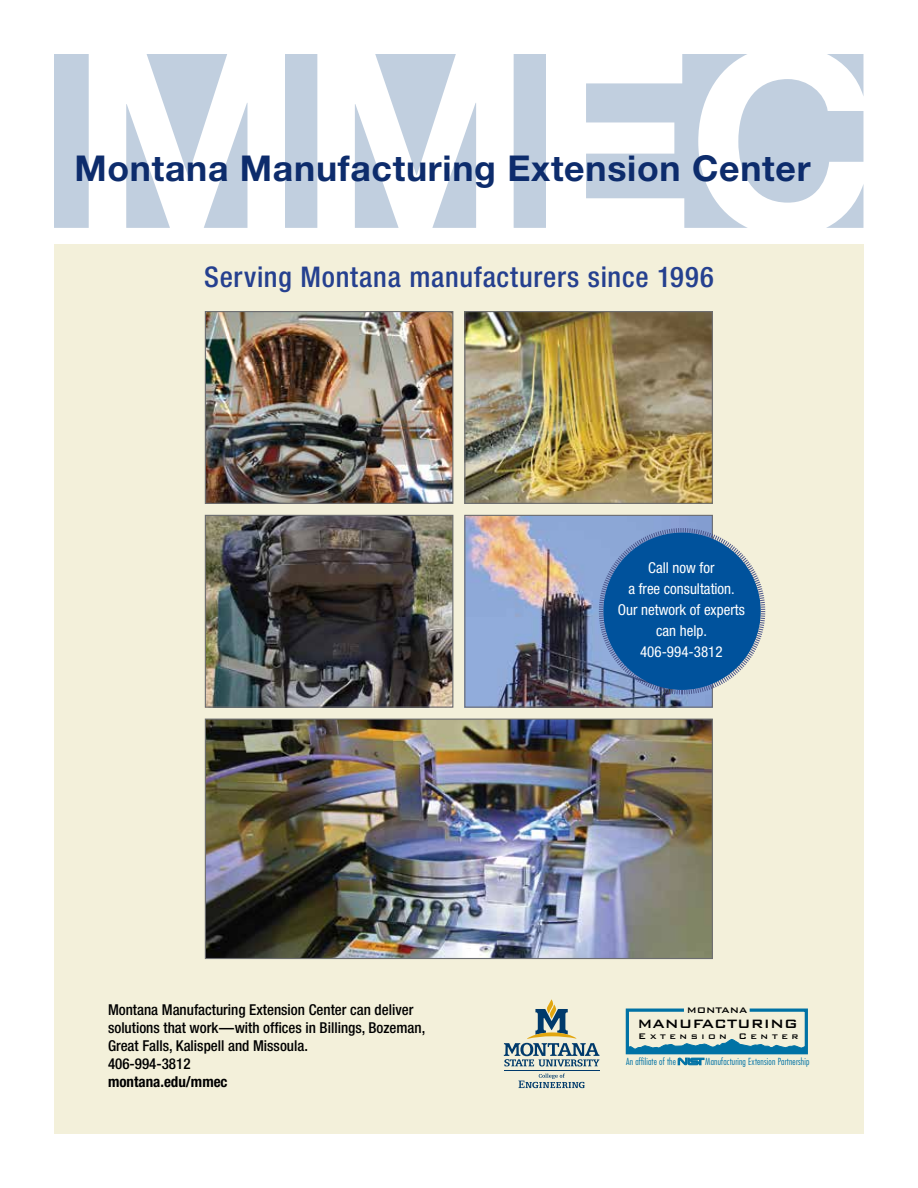
<style>
.page{position:relative;width:918px;height:1188px;background:#fff}
.page>*{position:absolute;margin:0;border:0;box-sizing:border-box;transform-origin:0 0}
.t1{font:700 35.7px "Helvetica Neue LT Std";letter-spacing:.02em;color:#0d2c6c}
.t2{font:500 condensed 28.5px "Helvetica Neue LT Std";letter-spacing:.025em;color:#25408f}
.t3{font:500 16.2px "Bank Gothic BT";color:#000}
.t4{font:500 condensed 15px/18px "Helvetica Neue LT Std";color:#000}
.t5{font:condensed 15px/21px "Helvetica Neue LT Std";color:#fff;text-align:center}
.t6{font:700 condensed 15px "Helvetica Neue LT Std";color:#000}
.t7{font:500 10.8px "Bank Gothic BT";letter-spacing:.325em;color:#000}
.t8{font:500 10.8px "Bank Gothic BT";color:#000}
.t9{font:300 condensed 9.45px "Futura";letter-spacing:.015em;color:#007ac2}
</style>
<div class="page">
<div style="left:54px;top:244px;width:810px;height:890px;background:#f3f0da"></div>
<div style="left:626px;top:1009px;width:182px;height:45px;border:3px solid #007ac2"></div>
<div style="left:684px;top:1005px;width:65px;height:11px;background:#f3f0da"></div>
<svg style="left:626px;top:1039px;width:180px;height:26px"></svg>
<svg style="left:54px;top:54px;width:809px;height:174px"></svg>
<img style="left:207px;top:313px;width:244px;height:189px">
<div style="left:205px;top:311px;width:248px;height:193px;border:1px solid #6d6e71"></div>
<img style="left:466px;top:313px;width:245px;height:189px">
<div style="left:464px;top:311px;width:249px;height:193px;border:1px solid #6d6e71"></div>
<img style="left:207px;top:517px;width:244px;height:189px">
<div style="left:205px;top:515px;width:248px;height:193px;border:1px solid #6d6e71"></div>
<img style="left:466px;top:517px;width:245px;height:189px">
<div style="left:464px;top:515px;width:249px;height:193px;border:1px solid #6d6e71"></div>
<img style="left:207px;top:721px;width:504px;height:236px">
<div style="left:205px;top:719px;width:508px;height:240px;border:1px solid #6d6e71"></div>
<svg style="left:598px;top:527px;width:168px;height:168px;background:#3370aa"></svg>
<hr style="left:504px;top:1070px;width:96px;height:1px;background:#003e7e">
<svg style="left:504px;top:999px;width:95px;height:67px"></svg>
<svg style="left:518px;top:1074px;width:67px;height:14px"></svg>
<h1 class="t1" style="left:74px;top:146px;width:738px">Montana Manufacturing Extension Center</h1>
<h2 class="t2" style="left:204px;top:260px;width:511px">Serving Montana manufacturers since 1996</h2>
<p class="t4" style="left:108px;top:1001px;width:319px">Montana Manufacturing Extension Center can deliver solutions that work—with offices in Billings, Bozeman, Great Falls, Kalispell and Missoula.<br>406-994-3812</p>
<p class="t6" style="left:108px;top:1073px;width:121px">montana.edu/mmec</p>
<p class="t5" style="left:618px;top:557px;width:128px">Call now for<br>a free consultation.<br>Our network of experts can help.<br>406-994-3812</p>
<p class="t8" style="left:687px;top:1004px;width:62px">MONTANA</p>
<p class="t3" style="left:637px;top:1015px;width:162px">MANUFACTURING</p>
<p class="t7" style="left:638px;top:1031px;width:162px">Extension Center</p>
<p class="t9" style="left:626px;top:1055px;width:51px">An affiliate of the</p>
<p class="t9" style="left:705px;top:1055px;width:106px">Manufacturing Extension Partnership</p>
</div>
